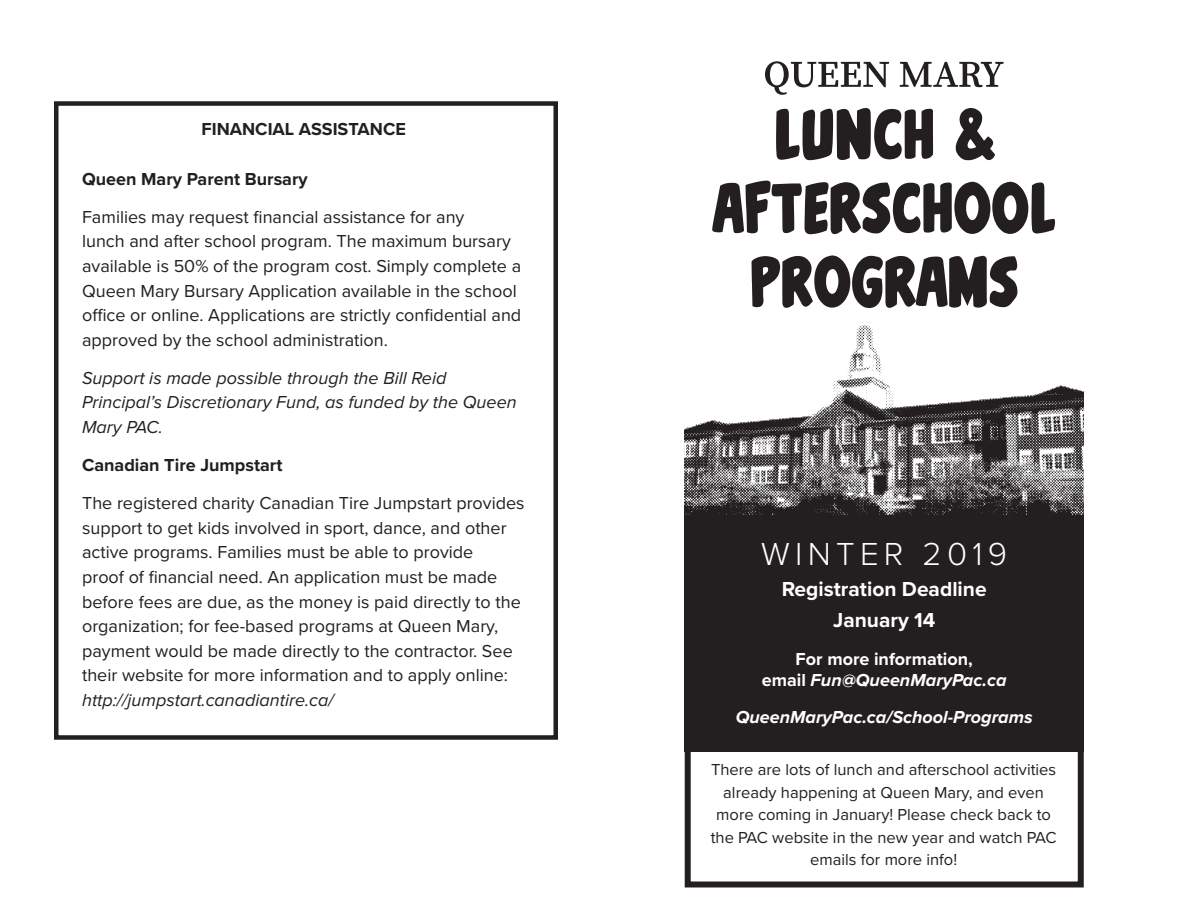
<style>
.page{position:relative;width:1188px;height:918px;background:#fff}
.page>*{position:absolute;margin:0;border:0;box-sizing:border-box;transform-origin:0 0}
.t1{font:63.6px/73.8px "CC Belly Laugh";color:#231f20;text-align:center}
.t2{font:300 33px "Proxima Nova";letter-spacing:.16em;color:#fff}
.t3{font:700 21px "Proxima Nova";color:#fff}
.t4{font:18px/24.6px "Proxima Nova";color:#231f20}
.t5{font:italic 18px/24.6px "Proxima Nova";color:#231f20}
.t6{font:700 18px "Proxima Nova";color:#231f20}
.t7{font:italic 700 18px "Proxima Nova";color:#fff}
.t8{font:700 18px "Proxima Nova";color:#fff}
.t9{font:16.5px/22.5px "Proxima Nova";color:#231f20;text-align:center}
.s1{font-style:italic}
.s2{font-style:normal}
</style>
<div class="page">
<div style="left:685px;top:740px;width:399px;height:147px;border:6px solid #231f20"></div>
<div style="left:685px;top:515px;width:399px;height:237px;background:#231f20"></div>
<img style="left:685px;top:325px;width:399px;height:190px">
<div style="left:54px;top:101px;width:504px;height:639px;border:4px solid #231f20"></div>
<svg style="left:765px;top:61px;width:124px;height:34px"></svg>
<svg style="left:900px;top:62px;width:104px;height:25px"></svg>
<p class="t6" style="left:202px;top:119px;width:206px">FINANCIAL ASSISTANCE</p>
<p class="t6" style="left:82px;top:168px;width:227px">Queen Mary Parent Bursary</p>
<p class="t4" style="left:82px;top:205px;width:441px">Families may request financial assistance for any<br>lunch and after school program. The maximum bursary available is 50% of the program cost. Simply complete a Queen Mary Bursary Application available in the school office or online. Applications are strictly confidential and approved by the school administration.</p>
<p class="t5" style="left:82px;top:366px;width:436px">Support is made possible through the Bill Reid<br>Principal’s Discretionary Fund, as funded by the Queen<br>Mary PAC.</p>
<p class="t6" style="left:82px;top:454px;width:202px">Canadian Tire Jumpstart</p>
<p class="t4" style="left:82px;top:491px;width:444px">The registered charity Canadian Tire Jumpstart provides support to get kids involved in sport, dance, and other active programs. Families must be able to provide<br>proof of financial need. An application must be made before fees are due, as the money is paid directly to the organization; for fee-based programs at Queen Mary, payment would be made directly to the contractor. See their website for more information and to apply online: <span class="s1">http://jumpstart.canadiantire.ca/</span></p>
<h1 class="t1" style="left:713px;top:101px;width:345px">LUNCH &amp;<br>AFTERSCHOOL<br>PROGRAMS</h1>
<p class="t2" style="left:761px;top:539px;width:247px">WINTER 2019</p>
<p class="t3" style="left:782px;top:577px;width:206px">Registration Deadline</p>
<p class="t3" style="left:833px;top:608px;width:104px">January 14</p>
<p class="t8" style="left:796px;top:648px;width:179px">For more information,</p>
<p class="t7" style="left:762px;top:672px;width:246px"><span class="s2">email</span> Fun@QueenMaryPac.ca</p>
<p class="t7" style="left:736px;top:709px;width:299px">QueenMaryPac.ca/School-Programs</p>
<p class="t9" style="left:711px;top:759px;width:347px">There are lots of lunch and afterschool activities already happening at Queen Mary, and even more coming in January! Please check back to the PAC website in the new year and watch PAC emails for more info!</p>
</div>
